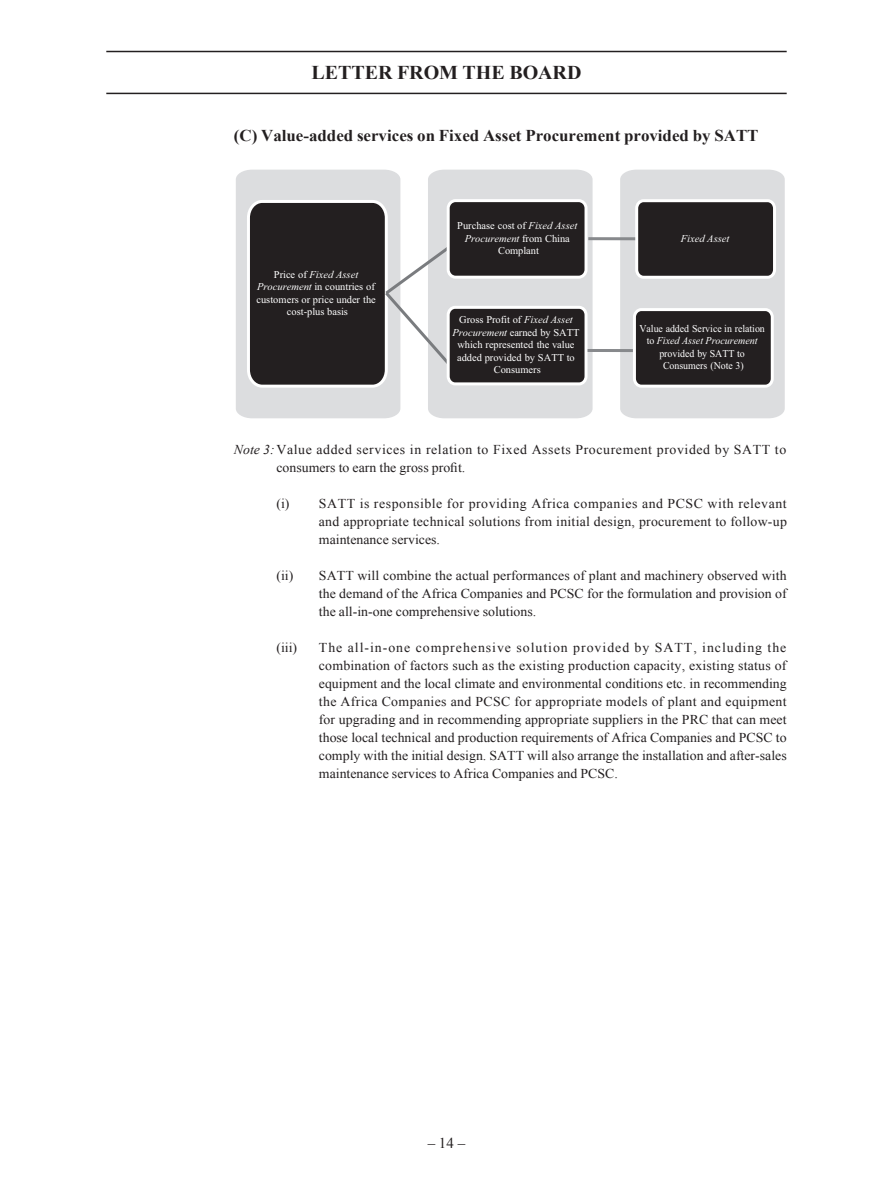
<style>
.page{position:relative;width:893px;height:1191px;background:#fff}
.page>*{position:absolute;margin:0;border:0;box-sizing:border-box;transform-origin:0 0}
.t1{font:700 19.5px "Times New Roman";color:#231f20}
.Subhead_2{font:700 16.5px "Times New Roman";color:#231f20}
.t2{font:15px "Times New Roman";color:#231f20}
.Notes{font:13.5px/18px "Times New Roman";color:#231f20;text-align:justify}
.Notes-2{font:13.5px/18px "Times New Roman";letter-spacing:.045em;color:#231f20}
.t3{font:10.5px/12.6px "Times New Roman";letter-spacing:-.005em;color:#fff;text-align:center}
.t4{font:10.5px/12.6px "Times New Roman";letter-spacing:-.005em;color:#fff;text-align:center;scale:.95 1}
.t5{font:italic 10.5px "Times New Roman";letter-spacing:.005em;color:#fff}
.s1{font-style:italic}
</style>
<div class="page">
<hr style="left:106px;top:51px;width:681px;height:1px;background:#231f20">
<hr style="left:106px;top:93px;width:681px;height:1px;background:#231f20">
<div style="left:620px;top:170px;width:165px;height:248px;background:#dcdddf"></div>
<div style="left:637px;top:201px;width:137px;height:76px;background:#231f20;border-radius:7px"></div>
<div style="left:635px;top:199px;width:141px;height:80px;border:3px solid #fff;border-radius:7px"></div>
<svg style="left:236px;top:170px;width:357px;height:248px;background:#8e8c8e"></svg>
<div style="left:448px;top:307px;width:138px;height:77px;background:#231f20;border-radius:7px"></div>
<div style="left:447px;top:306px;width:140px;height:79px;border:3px solid #fff;border-radius:7px"></div>
<hr style="left:588px;top:349px;width:46px;height:3px;background:#87898c">
<div style="left:634px;top:309px;width:138px;height:77px;background:#231f20;border-radius:7px"></div>
<div style="left:633px;top:308px;width:141px;height:80px;border:3px solid #fff;border-radius:7px"></div>
<hr style="left:588px;top:237px;width:47px;height:3px;background:#87898c">
<h1 class="t1" style="left:311px;top:59px;width:272px">LETTER FROM THE BOARD</h1>
<p class="Subhead_2" style="left:234px;top:124px;width:526px">(C) Value-added services on Fixed Asset Procurement provided by SATT</p>
<p class="t3" style="left:256px;top:268px;width:121px">Price of <span class="s1">Fixed Asset<br>Procurement</span> in countries of customers or price under the cost-plus basis</p>
<p class="t3" style="left:457px;top:219px;width:122px">Purchase cost of <span class="s1">Fixed Asset<br>Procurement</span> from China<br>Complant</p>
<p class="t3" style="left:452px;top:313px;width:129px">Gross Profit of <span class="s1">Fixed Asset<br>Procurement</span> earned by SATT which represented the value added provided by SATT to<br>Consumers</p>
<p class="t5" style="left:681px;top:231px;width:50px">Fixed Asset</p>
<p class="t4" style="left:639px;top:322px;width:134px">Value added Service in relation to <span class="s1">Fixed Asset Procurement </span>provided by SATT to<br>Consumers (Note 3)</p>
<p class="Notes-2" style="left:276px;top:440px;width:511px;text-indent:-43px"><span class="s1">Note 3:</span>Value added services in relation to Fixed Assets Procurement provided by SATT to consumers to earn the gross profit.</p>
<p class="Notes" style="left:319px;top:494px;width:469px;text-indent:-43px">(i) SATT is responsible for providing Africa companies and PCSC with relevant and appropriate technical solutions from initial design, procurement to follow-up maintenance services.</p>
<p class="Notes" style="left:319px;top:566px;width:469px;text-indent:-43px">(ii) SATT will combine the actual performances of plant and machinery observed with the demand of the Africa Companies and PCSC for the formulation and provision of the all-in-one comprehensive solutions.</p>
<p class="Notes" style="left:276px;top:638px;width:22px">(iii)</p>
<p class="Notes" style="left:319px;top:638px;width:469px">The all-in-one comprehensive solution provided by SATT, including the combination of factors such as the existing production capacity, existing status of equipment and the local climate and environmental conditions etc. in recommending the Africa Companies and PCSC for appropriate models of plant and equipment for upgrading and in recommending appropriate suppliers in the PRC that can meet those local technical and production requirements of Africa Companies and PCSC to comply with the initial design. SATT will also arrange the installation and after-sales maintenance services to Africa Companies and PCSC.</p>
<p class="t2" style="left:428px;top:1133px;width:39px">– 14 –</p>
</div>
